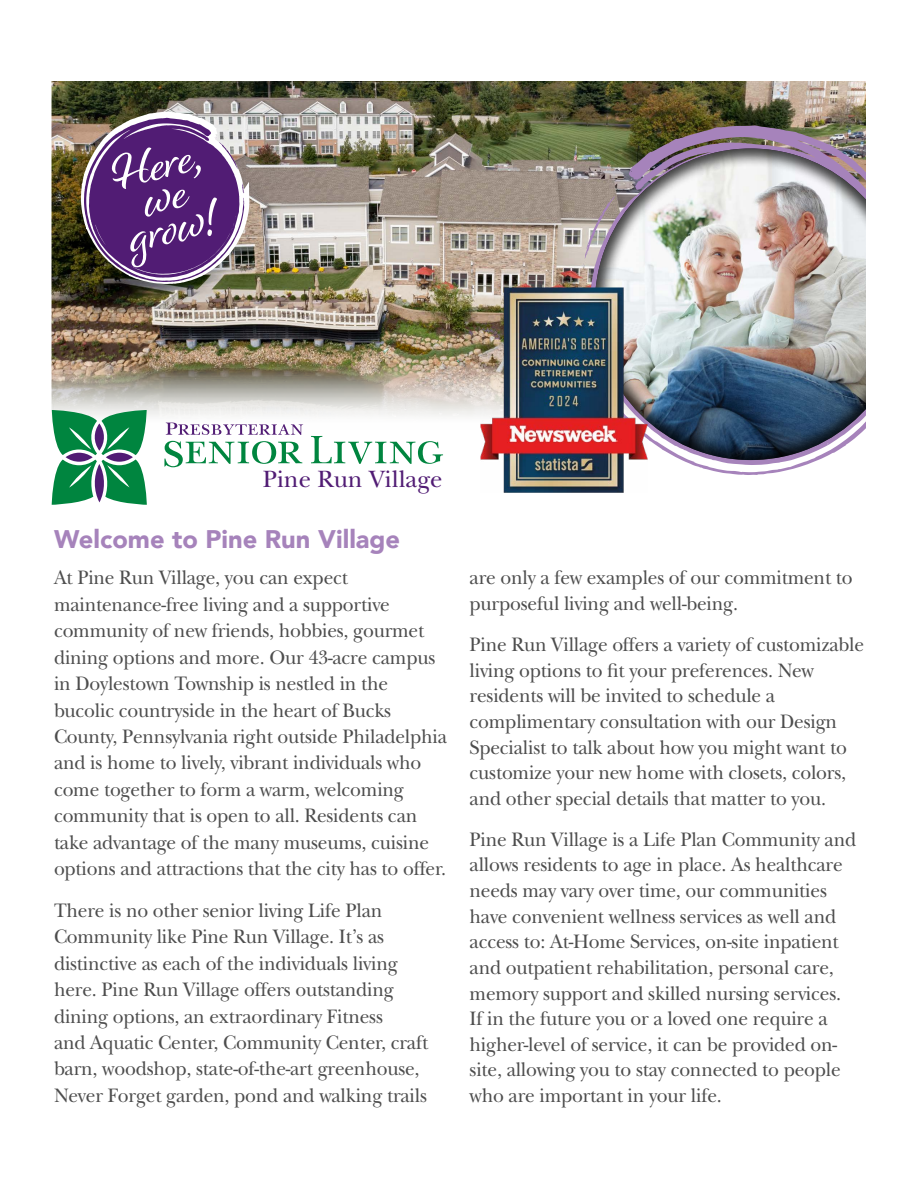
<style>
.page{position:relative;width:918px;height:1188px;background:#fff}
.page>*{position:absolute;margin:0;border:0;box-sizing:border-box;transform-origin:0 0}
.t1{font:50.85px "Alisha";color:#fff}
.t2{font:900 25.35px "Avenir";color:#a683bb}
.t3{font:24.6px "New Baskerville Std";color:#511c74}
.t4{font:20.4px/26.4px "New Baskerville Std";letter-spacing:-.01em;color:#4d4d4d;scale:.95 1}
</style>
<div class="page">
<img style="left:300px;top:81px;width:565px;height:344px">
<img style="left:581px;top:125px;width:284px;height:350px">
<div style="left:581px;top:137px;width:284px;height:324px;background:#000;opacity:.75"></div>
<img style="left:51px;top:81px;width:249px;height:387px">
<svg style="left:52px;top:410px;width:95px;height:95px"></svg>
<svg style="left:166px;top:423px;width:137px;height:12px"></svg>
<svg style="left:164px;top:441px;width:138px;height:26px"></svg>
<svg style="left:311px;top:436px;width:132px;height:28px"></svg>
<img style="left:480px;top:287px;width:168px;height:205px">
<svg style="left:84px;top:116px;width:161px;height:166px;background:#6b4580"></svg>
<h1 class="t1" style="left:103px;top:145px;width:98px;rotate:-14deg">Here,</h1>
<h1 class="t1" style="left:122px;top:207px;width:91px;rotate:-14deg">grow!</h1>
<p class="t3" style="left:263px;top:465px;width:181px">Pine Run Village</p>
<p class="t2" style="left:54px;top:517px;width:348px">Welcome to Pine Run Village</p>
<p class="t4" style="left:54px;top:565px;width:415px">At Pine Run Village, you can expect maintenance-free living and a supportive community of new friends, hobbies, gourmet dining options and more. Our 43-acre campus in Doylestown Township is nestled in the bucolic countryside in the heart of Bucks County, Pennsylvania right outside Philadelphia and is home to lively, vibrant individuals who come together to form a warm, welcoming community that is open to all. Residents can take advantage of the many museums, cuisine options and attractions that the city has to offer.</p>
<p class="t4" style="left:54px;top:897px;width:395px">There is no other senior living Life Plan Community like Pine Run Village. It’s as distinctive as each of the individuals living here. Pine Run Village offers outstanding dining options, an extraordinary Fitness<br>and Aquatic Center, Community Center, craft barn, woodshop, state-of-the-art greenhouse, Never Forget garden, pond and walking trails</p>
<p class="t4" style="left:470px;top:565px;width:405px;line-height:25.7px">are only a few examples of our commitment to purposeful living and well-being.</p>
<p class="t4" style="left:470px;top:632px;width:417px;line-height:25.7px">Pine Run Village offers a variety of customizable living options to fit your preferences. New residents will be invited to schedule a complimentary consultation with our Design Specialist to talk about how you might want to customize your new home with closets, colors, and other special details that matter to you.</p>
<p class="t4" style="left:470px;top:826px;width:409px;line-height:25.7px">Pine Run Village is a Life Plan Community and allows residents to age in place. As healthcare needs may vary over time, our communities have convenient wellness services as well and access to: At-Home Services, on-site inpatient and outpatient rehabilitation, personal care, memory support and skilled nursing services.<br>If in the future you or a loved one require a higher-level of service, it can be provided on&shy;site, allowing you to stay connected to people who are important in your life.</p>
</div>
